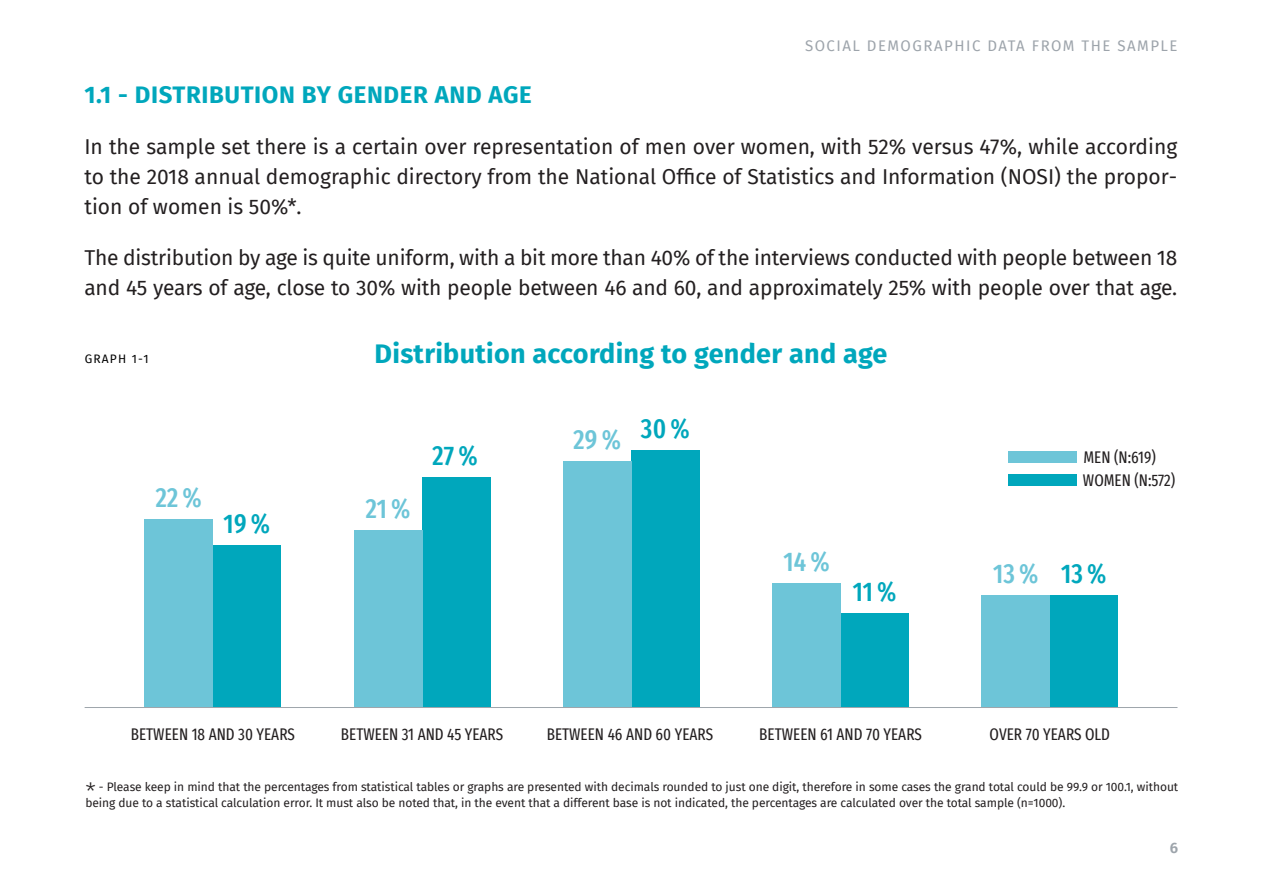
<style>
.page{position:relative;width:1263px;height:893px;background:#fff}
.page>*{position:absolute;margin:0;border:0;box-sizing:border-box;transform-origin:0 0}
.t1{font:700 27px "Fira Sans";letter-spacing:.01em;color:#00a7bc}
.t2{font:500 extra-condensed 27px "Fira Sans";letter-spacing:.01em;color:#00a7bc}
.t3{font:500 extra-condensed 27px "Fira Sans";letter-spacing:.01em;color:#6dc5d8}
.t4{font:700 24px "Fira Sans";letter-spacing:.025em;color:#00a7bc}
.t5{font:21px/30px "Fira Sans";letter-spacing:-.01em;color:#231f20;text-align:justify}
.t6{font:extra-condensed 16.5px/23.1px "Fira Sans";color:#231f20}
.t7{font:15px "Fira Sans";letter-spacing:.1em;color:#9da4ab}
.t8{font:600 15px "Fira Sans";color:#9da4ab}
.t9{font:12px/16.5px "Fira Sans";letter-spacing:-.005em;color:#231f20}
.t10{font:12px "Fira Sans";letter-spacing:.1em;color:#000001}
.s1{font-weight:300;font-size:24px}
</style>
<div class="page">
<div style="left:213px;top:545px;width:68px;height:163px;background:#00a7bc"></div>
<div style="left:145px;top:519px;width:68px;height:189px;background:#6dc5d8"></div>
<div style="left:422px;top:477px;width:68px;height:231px;background:#00a7bc"></div>
<div style="left:354px;top:530px;width:68px;height:178px;background:#6dc5d8"></div>
<div style="left:631px;top:451px;width:68px;height:257px;background:#00a7bc"></div>
<div style="left:563px;top:461px;width:68px;height:247px;background:#6dc5d8"></div>
<div style="left:841px;top:614px;width:68px;height:94px;background:#00a7bc"></div>
<div style="left:772px;top:584px;width:69px;height:124px;background:#6dc5d8"></div>
<div style="left:1050px;top:596px;width:68px;height:112px;background:#00a7bc"></div>
<div style="left:982px;top:596px;width:68px;height:112px;background:#6dc5d8"></div>
<hr style="left:85px;top:707px;width:1092px;height:1px;background:#9fa6ac">
<div style="left:1009px;top:451px;width:68px;height:11px;background:#6dc5d8"></div>
<div style="left:1009px;top:475px;width:68px;height:11px;background:#00a7bc"></div>
<p class="t7" style="left:805px;top:35px;width:374px">SOCIAL DEMOGRAPHIC DATA FROM THE SAMPLE</p>
<p class="t4" style="left:84px;top:74px;width:449px">1.1 - DISTRIBUTION BY GENDER AND AGE</p>
<p class="t5" style="left:84px;top:131px;width:1094px">In the sample set there is a certain over representation of men over women, with 52% versus 47%, while according to the 2018 annual demographic directory from the National Office of Statistics and Information (NOSI) the propor&shy;tion of women is 50%*.</p>
<p class="t5" style="left:84px;top:242px;width:1094px">The distribution by age is quite uniform, with a bit more than 40% of the interviews conducted with people between 18 and 45 years of age, close to 30% with people between 46 and 60, and approximately 25% with people over that age.</p>
<p class="t10" style="left:85px;top:350px;width:66px">GRAPH 1-1</p>
<p class="t3" style="left:156px;top:476px;width:48px">22%</p>
<p class="t2" style="left:224px;top:502px;width:48px">19%</p>
<p class="t1" style="left:375px;top:331px;width:514px">Distribution according to gender and age</p>
<p class="t3" style="left:366px;top:487px;width:46px">21%</p>
<p class="t2" style="left:433px;top:434px;width:47px">27%</p>
<p class="t3" style="left:574px;top:418px;width:49px">29%</p>
<p class="t2" style="left:641px;top:407px;width:50px">30%</p>
<p class="t3" style="left:783px;top:540px;width:48px">14%</p>
<p class="t2" style="left:853px;top:570px;width:45px">11%</p>
<p class="t6" style="left:131px;top:722px;width:166px">BETWEEN 18 AND 30 YEARS</p>
<p class="t6" style="left:341px;top:722px;width:164px">BETWEEN 31 AND 45 YEARS</p>
<p class="t6" style="left:547px;top:722px;width:168px">BETWEEN 46 AND 60 YEARS</p>
<p class="t6" style="left:759px;top:722px;width:164px">BETWEEN 61 AND 70 YEARS</p>
<p class="t6" style="left:1083px;top:445px;width:94px">MEN (N:619)<br>WOMEN (N:572)</p>
<p class="t3" style="left:993px;top:552px;width:47px">13%</p>
<p class="t2" style="left:1061px;top:552px;width:47px">13%</p>
<p class="t6" style="left:989px;top:722px;width:122px">OVER 70 YEARS OLD</p>
<p class="t9" style="left:85px;top:778px;width:1094px"><span class="s1">*</span> - Please keep in mind that the percentages from statistical tables or graphs are presented with decimals rounded to just one digit, therefore in some cases the grand total could be 99.9 or 100.1, without being due to a statistical calculation error. It must also be noted that, in the event that a different base is not indicated, the percentages are calculated over the total sample (n=1000).</p>
<p class="t8" style="left:1170px;top:836px;width:10px">6</p>
</div>
